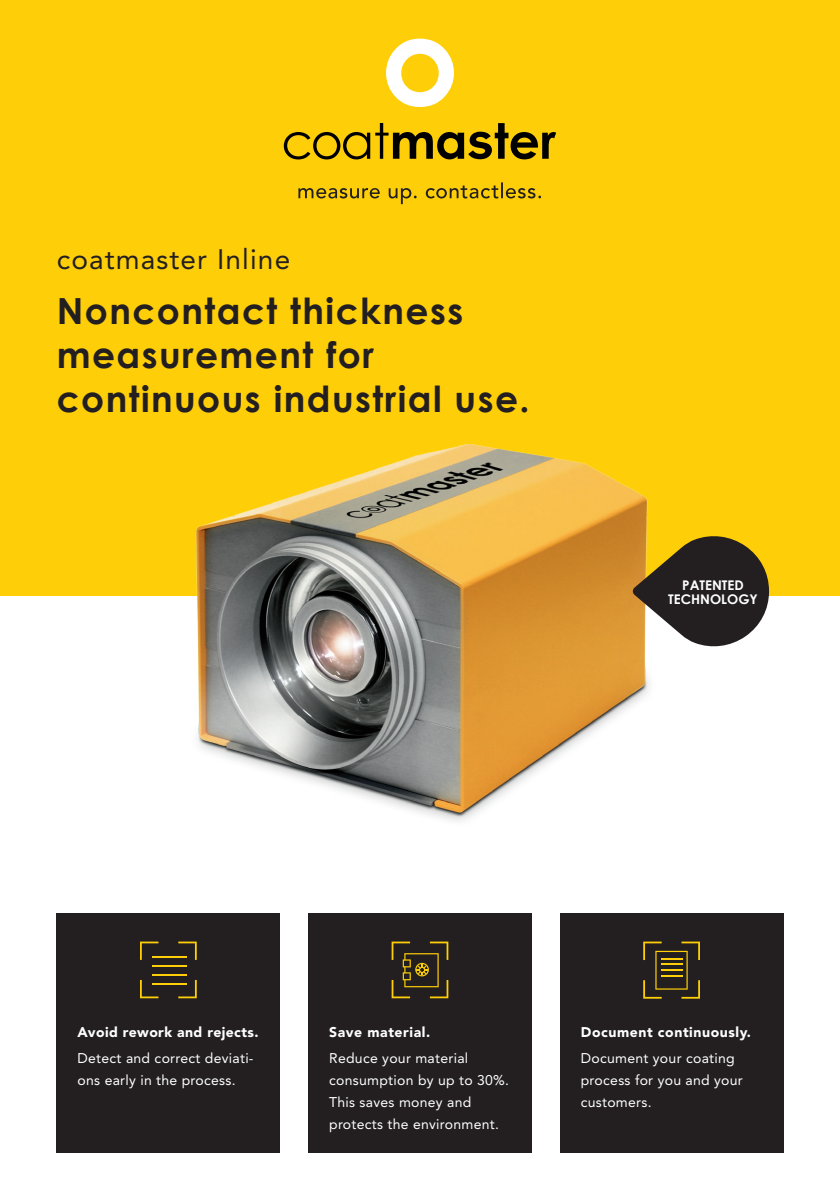
<style>
.page{position:relative;width:840px;height:1191px;background:#fff}
.page>*{position:absolute;margin:0;border:0;box-sizing:border-box;transform-origin:0 0}
.t1{font:700 36px/44px "Century Gothic";letter-spacing:.04em;color:#231f20}
.t2{font:28px "Avenir";letter-spacing:.04em;color:#231f20}
.t3{font:14px/22px "Avenir";letter-spacing:.02em;color:#fff}
.t4{font:900 14px "Avenir";letter-spacing:.04em;color:#fff}
.t5{font:700 13.4px/14px "Century Gothic";color:#fff;text-align:center}
</style>
<div class="page">
<div style="left:0;top:0;width:839px;height:595px;background:#fece08"></div>
<img style="left:150px;top:444px;width:500px;height:377px">
<svg style="left:632px;top:533px;width:136px;height:116px"></svg>
<svg style="left:386px;top:39px;width:67px;height:68px"></svg>
<svg style="left:283px;top:123px;width:273px;height:36px"></svg>
<svg style="left:298px;top:182px;width:243px;height:22px"></svg>
<div style="left:57px;top:913px;width:223px;height:239px;background:#231f20"></div>
<div style="left:308px;top:913px;width:223px;height:239px;background:#231f20"></div>
<div style="left:559px;top:913px;width:223px;height:239px;background:#231f20"></div>
<svg style="left:140px;top:941px;width:18px;height:19px"></svg>
<svg style="left:140px;top:980px;width:18px;height:18px"></svg>
<svg style="left:178px;top:941px;width:19px;height:19px"></svg>
<svg style="left:178px;top:980px;width:19px;height:18px"></svg>
<hr style="left:152px;top:956px;width:35px;height:1px;background:#fece08">
<hr style="left:152px;top:965px;width:35px;height:1px;background:#fece08">
<hr style="left:152px;top:974px;width:35px;height:1px;background:#fece08">
<hr style="left:152px;top:983px;width:35px;height:1px;background:#fece08">
<svg style="left:391px;top:941px;width:57px;height:57px"></svg>
<svg style="left:643px;top:941px;width:56px;height:57px"></svg>
<h2 class="t2" style="left:57px;top:243px;width:235px">coatmaster Inline</h2>
<h1 class="t1" style="left:57px;top:288px;width:474px">Noncontact thickness measurement for continuous industrial use.</h1>
<p class="t5" style="left:667px;top:577px;width:91px">PATENTED<br>TECHNOLOGY</p>
<p class="t4" style="left:77px;top:1023px;width:182px">Avoid rework and rejects.</p>
<p class="t3" style="left:77px;top:1046px;width:177px">Detect and correct deviati&shy;ons early in the process.</p>
<p class="t4" style="left:329px;top:1023px;width:102px">Save material.</p>
<p class="t3" style="left:329px;top:1046px;width:181px">Reduce your material consumption by up to 30%.<br>This saves money and protects the environment.</p>
<p class="t4" style="left:580px;top:1023px;width:171px">Document continuously.</p>
<p class="t3" style="left:580px;top:1046px;width:163px">Document your coating process for you and your customers.</p>
</div>
